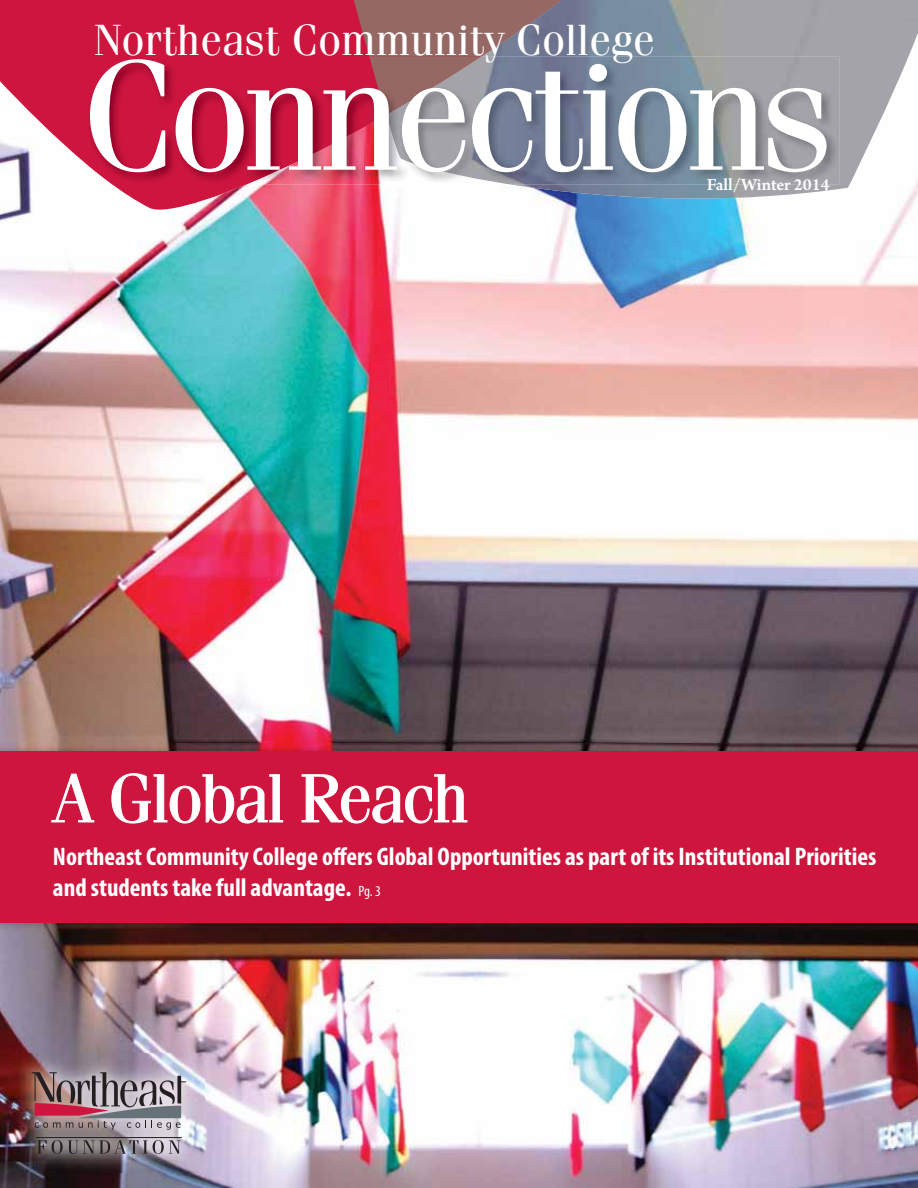
<style>
.page{position:relative;width:918px;height:1188px;background:#fff}
.page>*{position:absolute;margin:0;border:0;box-sizing:border-box;transform-origin:0 0}
.t1{font:156.15px "Fenice Std";letter-spacing:-.05em;color:#fff}
.t2{font:68.25px "Fenice Std";letter-spacing:-.04em;color:#fff}
.t3{font:43.65px "Fenice Std";color:#fff}
.t4{font:700 condensed 25.5px/30.6px "Myriad Pro";color:#fff}
.t5{font:600 18px "Arno Pro";color:#fff}
.s1{font-weight:400;font-size:15px}
</style>
<div class="page">
<img style="left:0;top:199px;width:918px;height:989px">
<svg style="left:0;top:0;width:577px;height:224px;fill:#cd153e"></svg>
<img style="left:481px;top:0;width:437px;height:199px">
<svg style="left:354px;top:0;width:208px;height:57px;background:#90676b"></svg>
<img style="left:87px;top:57px;width:752px;height:127px">
<img style="left:369px;top:57px;width:112px;height:58px">
<img style="left:14px;top:1054px;width:190px;height:119px">
<svg style="left:32px;top:1072px;width:154px;height:58px;background:#9d878e"></svg>
<hr style="left:36px;top:1137px;width:146px;height:1px;background:#231f20">
<svg style="left:37px;top:1140px;width:110px;height:14px;background:#746e71"></svg>
<svg style="left:153px;top:1140px;width:27px;height:14px"></svg>
<img style="left:0;top:744px;width:918px;height:187px">
<div style="left:0;top:752px;width:918px;height:171px;background:#cd153e"></div>
<svg style="left:51px;top:773px;width:44px;height:50px"></svg>
<svg style="left:111px;top:773px;width:57px;height:51px"></svg>
<div style="left:170px;top:786px;width:30px;height:37px;border:1px solid #fff;border-radius:50%"></div>
<div style="left:177px;top:788px;width:16px;height:34px;border:1px solid #fff;border-radius:50%"></div>
<svg style="left:202px;top:774px;width:81px;height:50px"></svg>
<svg style="left:301px;top:774px;width:167px;height:50px"></svg>
<h3 class="t3" style="left:94px;top:24px;width:563px">Northeast Community College</h3>
<h1 class="t1" style="left:82px;top:57px;width:754px">Connections</h1>
<p class="t5" style="left:707px;top:173px;width:124px">Fall/Winter 2014</p>
<h2 class="t2" style="left:53px;top:773px;width:418px">A Global Reach</h2>
<p class="t4" style="left:53px;top:843px;width:825px">Northeast Community College offers Global Opportunities as part of its Institutional Priorities and students take full advantage. <span class="s1">Pg. 3</span></p>
</div>
